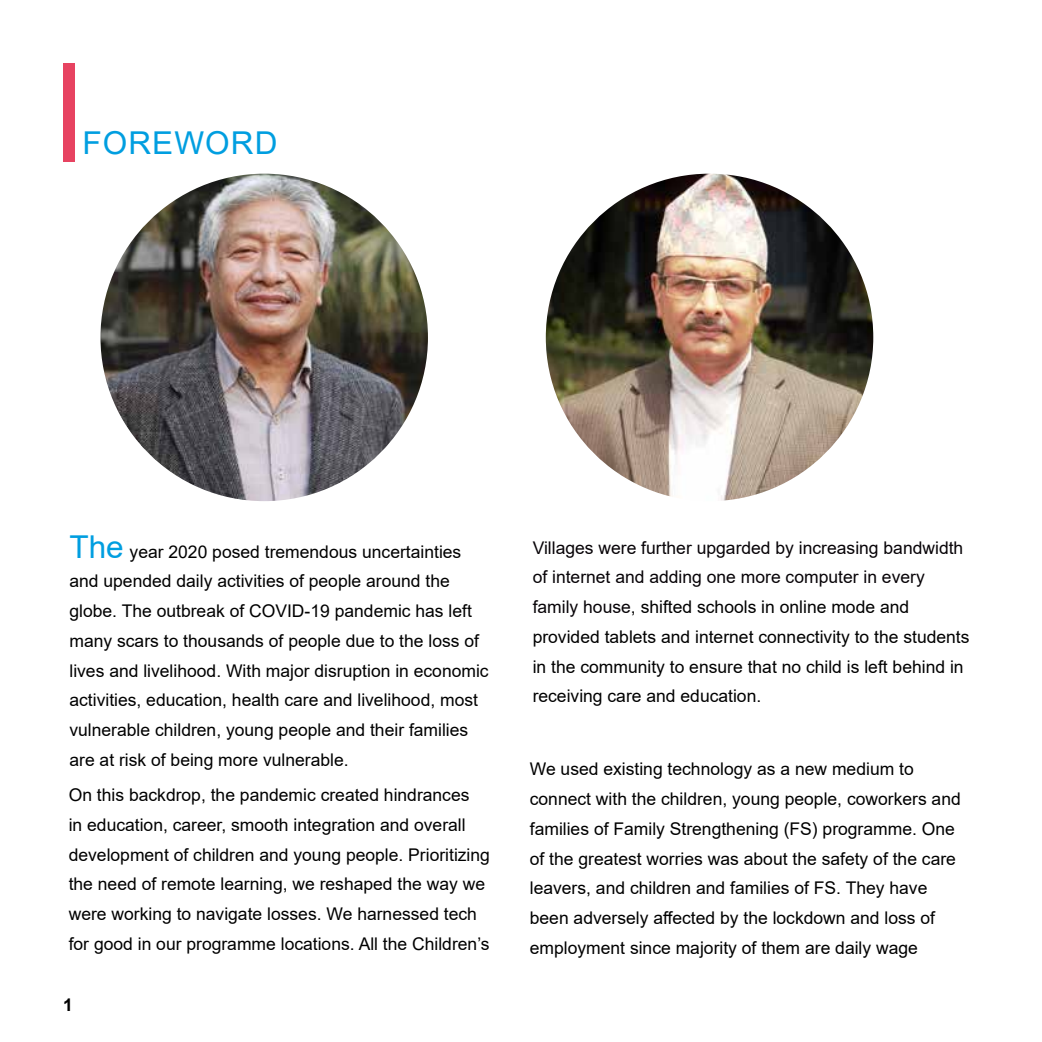
<style>
.page{position:relative;width:1042px;height:1042px;background:#fff}
.page>*{position:absolute;margin:0;border:0;box-sizing:border-box;transform-origin:0 0}
.t1{font:31.5px "Arial";letter-spacing:.035em;color:#009ee0}
.t2{font:17.5px/29.8px "Arial";color:#000}
.t3{font:700 17.5px "Arial";color:#000}
.s1{font-size:31.5px;color:#009ee0}
.s2{color:#070307}
</style>
<div class="page">
<div style="left:63px;top:63px;width:11px;height:98px;background:#e74361"></div>
<img style="left:100px;top:174px;width:328px;height:327px;border-radius:164px">
<img style="left:546px;top:174px;width:327px;height:327px;border-radius:164px">
<h1 class="t1" style="left:82px;top:121px;width:196px">FOREWORD</h1>
<p class="t2" style="left:69px;top:536px;width:421px"><span class="s1">The</span> year 2020 posed tremendous uncertainties and upended daily activities of people around the globe. The outbreak of COVID-19 pandemic has left many scars to thousands of people due to the loss of lives and livelihood. With major disruption in economic activities, education, health care and livelihood, most vulnerable children, young people and their families are at risk of being more vulnerable.</p>
<p class="t2" style="left:69px;top:780px;width:423px">On this backdrop, the pandemic created hindrances<br>in education, career, smooth integration and overall development of children and young people. Prioritizing the need of remote learning, we reshaped the way we were working to navigate losses. We harnessed tech for good in our programme locations. All the Children’s</p>
<p class="t3" style="left:63px;top:992px;width:11px">1</p>
<p class="t2" style="left:533px;top:532px;width:438px"><span class="s2">Villages were further upgarded by increasing bandwidth of internet and adding one more computer in every family house</span>, shifted schools in online mode and provided tablets and internet connectivity to the students in the community to ensure that no child is left behind in receiving care and education.</p>
<p class="t2" style="left:530px;top:754px;width:432px">We used existing technology as a new medium to connect with the children, young people, coworkers and families of Family Strengthening (FS) programme. One of the greatest worries was about the safety of the care leavers, and children and families of FS. They have been adversely affected by the lockdown and loss of employment since majority of them are daily wage</p>
</div>
